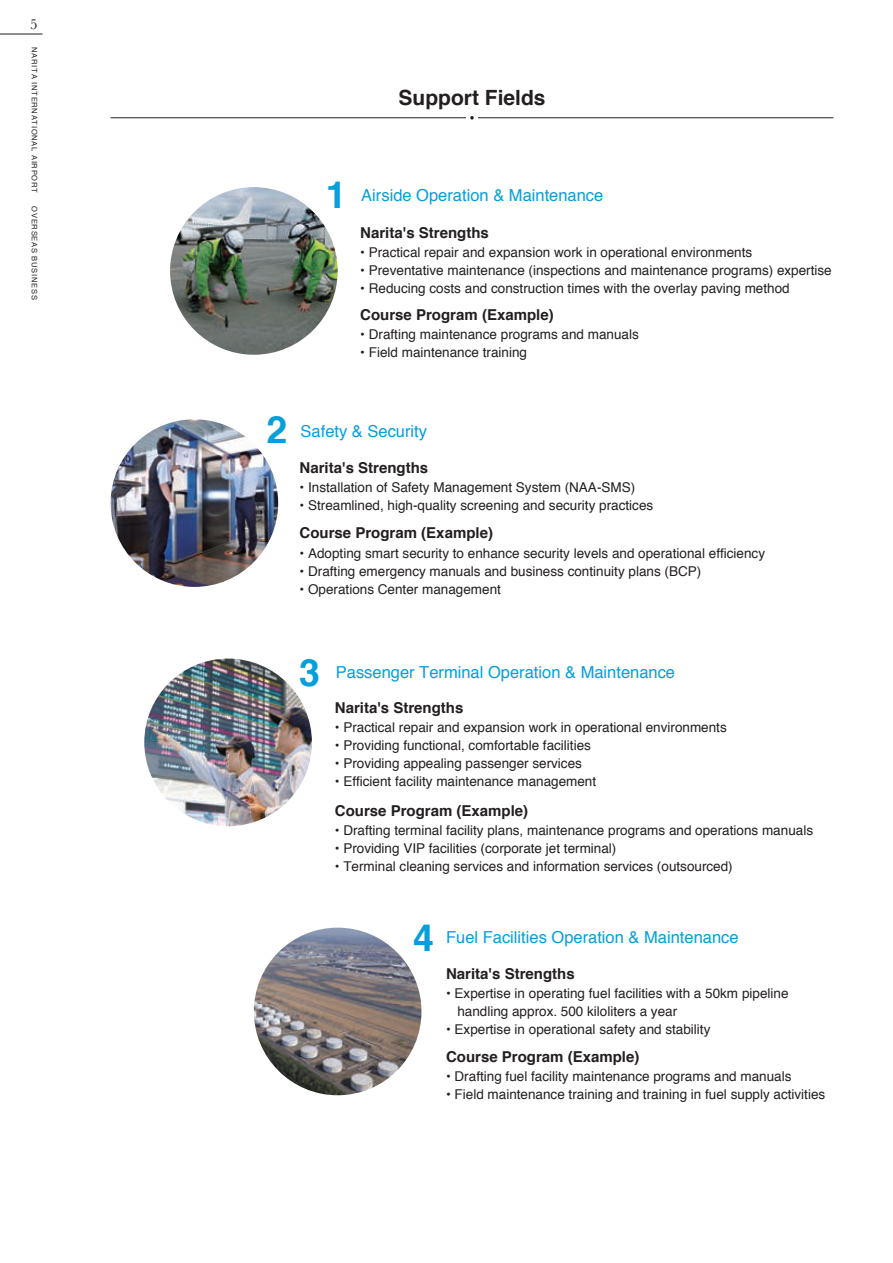
<style>
.page{position:relative;width:893px;height:1263px;background:#fff}
.page>*{position:absolute;margin:0;border:0;box-sizing:border-box;transform-origin:0 0}
.t1{font:700 37.5px "Helvetica";color:#069edb}
.t2{font:700 21px "Helvetica";color:#231f20}
.t3{font:16.5px "Helvetica";color:#069edb}
.t4{font:700 15px "Helvetica";color:#231f20}
.t5{font:15px "Baskerville";color:#231f20}
.t6{font:13.5px/18px "Helvetica";color:#231f20}
.t7{font:7.5px "Helvetica";letter-spacing:.1em;color:#231f20}
</style>
<div class="page">
<hr style="left:0;top:34px;width:43px;height:1px;background:#231f20">
<img style="left:170px;top:187px;width:168px;height:168px;border-radius:84px">
<img style="left:111px;top:419px;width:167px;height:168px;border-radius:84px">
<img style="left:144px;top:658px;width:168px;height:168px;border-radius:84px">
<img style="left:254px;top:928px;width:167px;height:167px;border-radius:84px">
<hr style="left:111px;top:118px;width:355px;height:1px;background:#231f20">
<hr style="left:478px;top:118px;width:355px;height:1px;background:#231f20">
<svg style="left:470px;top:116px;width:4px;height:4px"></svg>
<p class="t5" style="left:30px;top:15px;width:9px">5</p>
<p class="t7" style="left:40px;top:47px;width:147px;rotate:90deg">NARITA INTERNATIONAL AIRPORT</p>
<p class="t7" style="left:40px;top:206px;width:95px;rotate:90deg">OVERSEAS BUSINESS</p>
<h2 class="t2" style="left:398px;top:81px;width:149px">Support Fields</h2>
<h1 class="t1" style="left:326px;top:165px;width:22px">1</h1>
<p class="t3" style="left:361px;top:182px;width:244px">Airside Operation &amp; Maintenance</p>
<p class="t4" style="left:360px;top:221px;width:130px">Narita's Strengths</p>
<p class="t6" style="left:360px;top:244px;width:393px">• Practical repair and expansion work in operational environments</p>
<p class="t6" style="left:360px;top:262px;width:473px">• Preventative maintenance (inspections and maintenance programs) expertise</p>
<p class="t6" style="left:360px;top:280px;width:431px">• Reducing costs and construction times with the overlay paving method</p>
<p class="t4" style="left:360px;top:302px;width:195px">Course Program (Example)</p>
<p class="t6" style="left:360px;top:326px;width:280px">• Drafting maintenance programs and manuals</p>
<p class="t6" style="left:360px;top:344px;width:168px">• Field maintenance training</p>
<h1 class="t1" style="left:267px;top:399px;width:22px">2</h1>
<p class="t3" style="left:301px;top:418px;width:128px">Safety &amp; Security</p>
<p class="t4" style="left:300px;top:456px;width:130px">Narita's Strengths</p>
<p class="t6" style="left:300px;top:479px;width:337px">• Installation of Safety Management System (NAA-SMS)</p>
<p class="t6" style="left:300px;top:497px;width:355px">• Streamlined, high-quality screening and security practices</p>
<p class="t4" style="left:300px;top:521px;width:195px">Course Program (Example)</p>
<p class="t6" style="left:300px;top:544px;width:467px">• Adopting smart security to enhance security levels and operational efficiency</p>
<p class="t6" style="left:300px;top:562px;width:403px">• Drafting emergency manuals and business continuity plans (BCP)</p>
<p class="t6" style="left:300px;top:580px;width:203px">• Operations Center management</p>
<h1 class="t1" style="left:299px;top:642px;width:22px">3</h1>
<p class="t3" style="left:336px;top:659px;width:341px">Passenger Terminal Operation &amp; Maintenance</p>
<p class="t4" style="left:335px;top:695px;width:130px">Narita's Strengths</p>
<p class="t6" style="left:335px;top:718px;width:393px">• Practical repair and expansion work in operational environments</p>
<p class="t6" style="left:335px;top:736px;width:258px">• Providing functional, comfortable facilities</p>
<p class="t6" style="left:335px;top:754px;width:249px">• Providing appealing passenger services</p>
<p class="t6" style="left:335px;top:772px;width:263px">• Efficient facility maintenance management</p>
<p class="t4" style="left:335px;top:799px;width:195px">Course Program (Example)</p>
<p class="t6" style="left:335px;top:822px;width:480px">• Drafting terminal facility plans, maintenance programs and operations manuals</p>
<p class="t6" style="left:335px;top:840px;width:283px">• Providing VIP facilities (corporate jet terminal)</p>
<p class="t6" style="left:335px;top:858px;width:399px">• Terminal cleaning services and information services (outsourced)</p>
<h1 class="t1" style="left:413px;top:908px;width:22px">4</h1>
<p class="t3" style="left:446px;top:924px;width:294px">Fuel Facilities Operation &amp; Maintenance</p>
<p class="t4" style="left:446px;top:961px;width:130px">Narita's Strengths</p>
<p class="t6" style="left:457px;top:985px;width:333px;text-indent:-11px">• Expertise in operating fuel facilities with a 50km pipeline handling approx. 500 kiloliters a year</p>
<p class="t6" style="left:446px;top:1021px;width:266px">• Expertise in operational safety and stability</p>
<p class="t4" style="left:446px;top:1045px;width:195px">Course Program (Example)</p>
<p class="t6" style="left:446px;top:1068px;width:347px">• Drafting fuel facility maintenance programs and manuals</p>
<p class="t6" style="left:446px;top:1086px;width:381px">• Field maintenance training and training in fuel supply activities</p>
</div>
